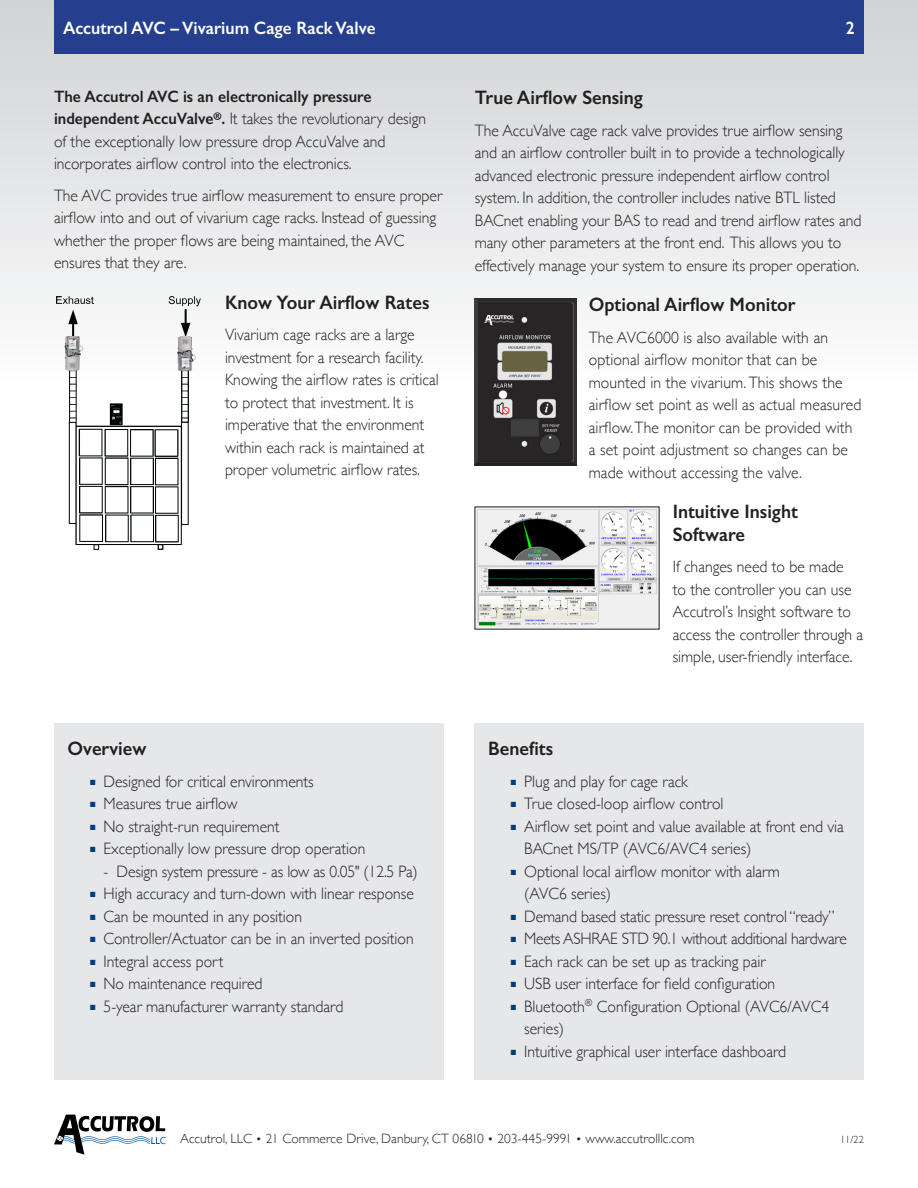
<style>
.page{position:relative;width:918px;height:1188px;background:#fff}
.page>*{position:absolute;margin:0;border:0;box-sizing:border-box;transform-origin:0 0}
.Subhead1{font:600 19.5px/22.5px "Gill Sans";color:#231f20;scale:.95 1}
.t1{font:600 18px "Gill Sans";color:#fff;scale:.95 1}
.Body_Text{font:300 16.5px/22.5px "Gill Sans";color:#231f20;scale:.95 1}
.Body_Text-2{font:300 16.5px "Gill Sans";letter-spacing:-.02em;color:#231f20;scale:.95 1}
.t2{font:300 13.5px "Gill Sans";color:#231f20}
.t3{font:300 10.5px "Gill Sans";color:#231f20}
.s1{font-weight:600}
.s2{color:#003d7d}
.s3{font-size:12px}
</style>
<div class="page">
<svg style="left:54px;top:1115px;width:112px;height:40px"></svg>
<div style="left:0;top:0;width:918px;height:390px;background:linear-gradient(to bottom,#d1d2d4,#fdfdfe)"></div>
<div style="left:54px;top:0;width:810px;height:54px;background:#253f8e"></div>
<div style="left:54px;top:723px;width:389px;height:357px;background:#e6e7e9"></div>
<div style="left:475px;top:723px;width:389px;height:357px;background:#e6e7e9"></div>
<img style="left:477px;top:509px;width:180px;height:118px">
<img style="left:475px;top:298px;width:102px;height:167px">
<img style="left:54px;top:294px;width:149px;height:256px">
<div style="left:63px;top:337px;width:133px;height:33px;background:#fff"></div>
<img style="left:64px;top:335px;width:17px;height:36px">
<img style="left:177px;top:335px;width:17px;height:36px">
<p class="t1" style="left:63px;top:17px;width:331px">Accutrol AVC – Vivarium Cage Rack Valve</p>
<p class="t1" style="left:846px;top:17px;width:11px">2</p>
<p class="Body_Text" style="left:54px;top:85px;width:393px"><span class="s1">The Accutrol AVC is an electronically pressure independent AccuValve</span><sup>®</sup><span class="s1">.</span> It takes the revolutionary design of the exceptionally low pressure drop AccuValve and incorporates airflow control into the electronics.</p>
<p class="Body_Text" style="left:54px;top:184px;width:410px">The AVC provides true airflow measurement to ensure proper airflow into and out of vivarium cage racks. Instead of guessing whether the proper flows are being maintained, the AVC ensures that they are.</p>
<p class="Subhead1" style="left:225px;top:291px;width:217px">Know Your Airflow Rates</p>
<p class="Body_Text" style="left:225px;top:323px;width:226px">Vivarium cage racks are a large investment for a research facility.<br>Knowing the airflow rates is critical to protect that investment. It is imperative that the environment within each rack is maintained at proper volumetric airflow rates.</p>
<p class="Subhead1" style="left:68px;top:737px;width:84px">Overview</p>
<p class="Body_Text" style="left:90px;top:770px;width:237px"><span class="s2">■</span> Designed for critical environments</p>
<p class="Body_Text" style="left:90px;top:792px;width:157px"><span class="s2">■</span> Measures true airflow</p>
<p class="Body_Text" style="left:90px;top:815px;width:201px"><span class="s2">■</span> No straight-run requirement</p>
<p class="Body_Text" style="left:90px;top:837px;width:291px"><span class="s2">■</span> Exceptionally low pressure drop operation</p>
<p class="Body_Text" style="left:104px;top:860px;width:332px">- Design system pressure - as low as 0.05" (12.5 Pa)</p>
<p class="Body_Text" style="left:90px;top:882px;width:343px"><span class="s2">■</span> High accuracy and turn-down with linear response</p>
<p class="Body_Text" style="left:90px;top:905px;width:225px"><span class="s2">■</span> Can be mounted in any position</p>
<p class="Body_Text" style="left:90px;top:927px;width:342px"><span class="s2">■</span> Controller/Actuator can be in an inverted position</p>
<p class="Body_Text" style="left:90px;top:950px;width:142px"><span class="s2">■</span> Integral access port</p>
<p class="Body_Text" style="left:90px;top:972px;width:183px"><span class="s2">■</span> No maintenance required</p>
<p class="Body_Text" style="left:90px;top:995px;width:268px"><span class="s2">■</span> 5-year manufacturer warranty standard</p>
<p class="Subhead1" style="left:475px;top:86px;width:179px">True Airflow Sensing</p>
<p class="Body_Text" style="left:475px;top:118px;width:409px">The AccuValve cage rack valve provides true airflow sensing and an airflow controller built in to provide a technologically advanced electronic pressure independent airflow control system. In addition, the controller includes native BTL listed BACnet enabling your BAS to read and trend airflow rates and many other parameters at the front end. This allows you to effectively manage your system to ensure its proper operation.</p>
<p class="Subhead1" style="left:589px;top:293px;width:219px">Optional Airflow Monitor</p>
<p class="Body_Text" style="left:589px;top:325px;width:289px">The AVC6000 is also available with an optional airflow monitor that can be mounted in the vivarium. This shows the airflow set point as well as actual measured airflow. The monitor can be provided with a set point adjustment so changes can be made without accessing the valve.</p>
<p class="Subhead1" style="left:673px;top:500px;width:133px">Intuitive Insight<br>Software</p>
<p class="Body_Text" style="left:673px;top:555px;width:202px">If changes need to be made<br>to the controller you can use<br>Accutrol’s Insight software to access the controller through a simple, user-friendly interface.</p>
<p class="Subhead1" style="left:488px;top:737px;width:70px">Benefits</p>
<p class="Body_Text" style="left:511px;top:770px;width:188px"><span class="s2">■</span> Plug and play for cage rack</p>
<p class="Body_Text" style="left:511px;top:792px;width:225px"><span class="s2">■</span> True closed-loop airflow control</p>
<p class="Body_Text" style="left:524px;top:815px;width:338px;text-indent:-14px"><span class="s2">■</span> Airflow set point and value available at front end via<br>BACnet MS/TP (AVC6/AVC4 series)</p>
<p class="Body_Text" style="left:524px;top:860px;width:271px;text-indent:-14px"><span class="s2">■</span> Optional local airflow monitor with alarm (AVC6 series)</p>
<p class="Body_Text" style="left:511px;top:905px;width:343px"><span class="s2">■</span> Demand based static pressure reset control “ready”</p>
<p class="Body_Text-2" style="left:511px;top:926px;width:355px"><span class="s2">■</span> Meets ASHRAE STD 90.1 without additional hardware</p>
<p class="Body_Text" style="left:511px;top:950px;width:270px"><span class="s2">■</span> Each rack can be set up as tracking pair</p>
<p class="Body_Text" style="left:511px;top:972px;width:280px"><span class="s2">■</span> USB user interface for field configuration</p>
<p class="Body_Text" style="left:524px;top:995px;width:323px;text-indent:-14px"><span class="s2">■</span> Bluetooth<sup>®</sup> Configuration Optional (AVC6/AVC4 series)</p>
<p class="Body_Text" style="left:511px;top:1040px;width:292px"><span class="s2">■</span> Intuitive graphical user interface dashboard</p>
<p class="t2" style="left:180px;top:1128px;width:516px">Accutrol, LLC <span class="s3">•</span> 21 Commerce Drive, Danbury, CT 06810 <span class="s3">•</span> 203-445-9991 <span class="s3">•</span> www.accutrolllc.com</p>
<p class="t3" style="left:840px;top:1132px;width:25px">11/22</p>
</div>
